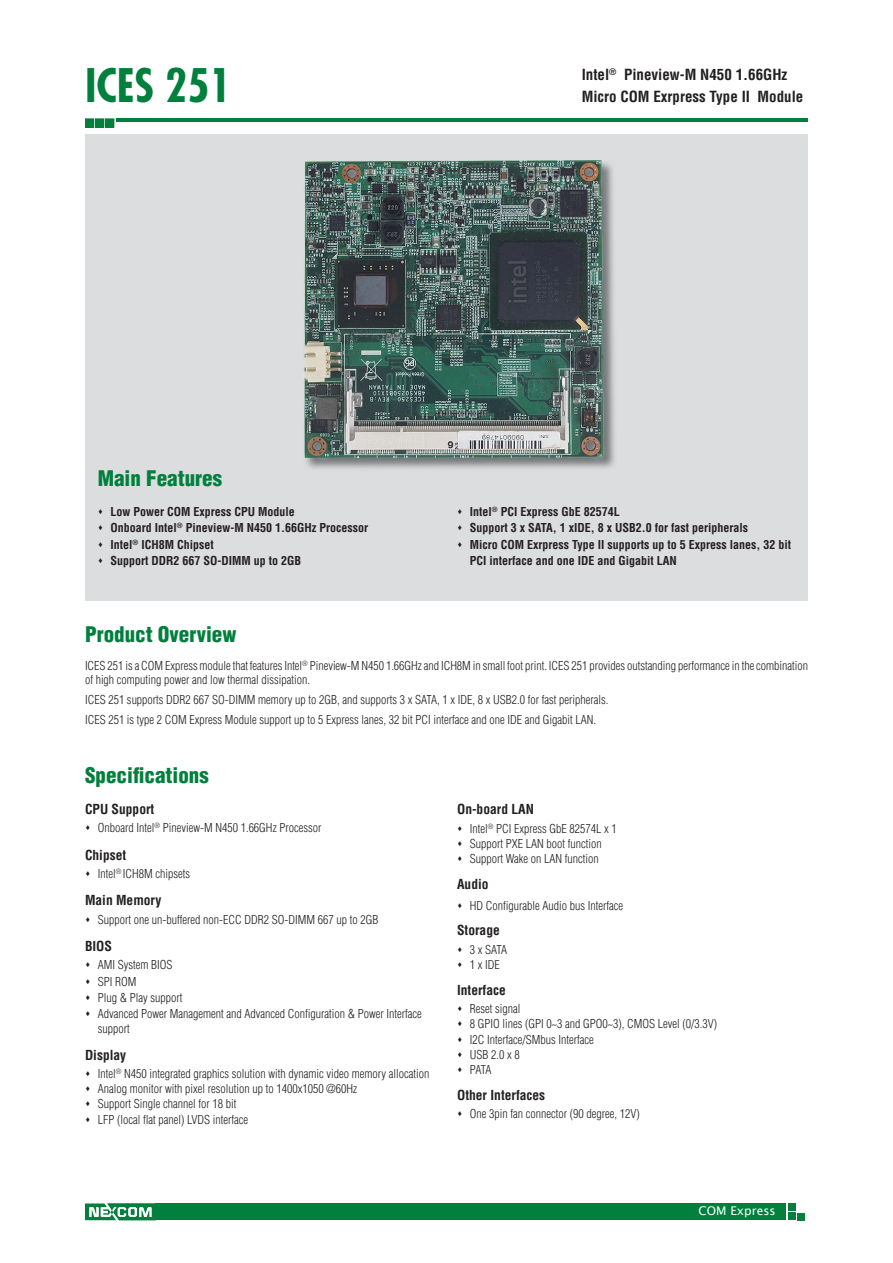
<style>
.page{position:relative;width:893px;height:1263px;background:#fff}
.page>*{position:absolute;margin:0;border:0;box-sizing:border-box;transform-origin:0 0}
.t1{font:700 condensed 45px "Futura";color:#007f3d}
.t2{font:900 condensed 21px "Helvetica";color:#007f3d}
.t3{font:700 condensed 15px/22.5px "Helvetica";color:#231f20}
.t4{font:700 condensed 13.5px "Helvetica";color:#231f20}
.t5{font:300 condensed 12px/15.1px "Helvetica";color:#231f20}
.t6{font:700 condensed 12px/16.5px "Helvetica";color:#231f20}
.t7{font:12px "Lucida Sans";color:#fff}
</style>
<div class="page">
<svg style="left:85px;top:1204px;width:71px;height:16px"></svg>
<div style="left:156px;top:1204px;width:630px;height:16px;background:#007f3d"></div>
<div style="left:788px;top:1203px;width:7px;height:7px;background:#007f3d"></div>
<div style="left:788px;top:1213px;width:7px;height:7px;background:#007f3d"></div>
<div style="left:797px;top:1213px;width:7px;height:7px;background:#007f3d"></div>
<div style="left:85px;top:135px;width:723px;height:466px;background:#dcddde"></div>
<hr style="left:116px;top:119px;width:692px;height:3px;background:#007f3d">
<svg style="left:85px;top:118px;width:29px;height:10px"></svg>
<img style="left:303px;top:162px;width:312px;height:307px">
<img style="left:304px;top:160px;width:300px;height:298px">
<h1 class="t1" style="left:85px;top:66px;width:148px">ICES 251</h1>
<h2 class="t2" style="left:98px;top:470px;width:126px">Main Features</h2>
<p class="t3" style="left:582px;top:64px;width:223px">Intel<sup>®</sup> Pineview-M N450 1.66GHz<br>Micro COM Exrpress Type II Module</p>
<p class="t6" style="left:111px;top:504px;width:259px">Low Power COM Express CPU Module<br>Onboard Intel<sup>®</sup> Pineview-M N450 1.66GHz Processor Intel<sup>®</sup> ICH8M Chipset<br>Support DDR2 667 SO-DIMM up to 2GB</p>
<p class="t6" style="left:470px;top:504px;width:323px">Intel<sup>®</sup> PCI Express GbE 82574L<br>Support 3 x SATA, 1 xIDE, 8 x USB2.0 for fast peripherals<br>Micro COM Exrpress Type II supports up to 5 Express lanes, 32 bit PCI interface and one IDE and Gigabit LAN</p>
<h2 class="t2" style="left:85px;top:626px;width:153px">Product Overview</h2>
<p class="t5" style="left:85px;top:660px;width:724px;line-height:13.5px">ICES 251 is a COM Express module that features Intel<sup>®</sup> Pineview-M N450 1.66GHz and ICH8M in small foot print. ICES 251 provides outstanding performance in the combination of high computing power and low thermal dissipation.</p>
<p class="t5" style="left:85px;top:691px;width:525px;line-height:20px">ICES 251 supports DDR2 667 SO-DIMM memory up to 2GB, and supports 3 x SATA, 1 x IDE, 8 x USB2.0 for fast peripherals.<br>ICES 251 is type 2 COM Express Module support up to 5 Express lanes, 32 bit PCI interface and one IDE and Gigabit LAN.</p>
<h2 class="t2" style="left:85px;top:767px;width:125px">Specifications</h2>
<p class="t4" style="left:85px;top:804px;width:71px">CPU Support</p>
<p class="t5" style="left:98px;top:821px;width:225px">Onboard Intel<sup>®</sup> Pineview-M N450 1.66GHz Processor</p>
<p class="t4" style="left:85px;top:849px;width:43px">Chipset</p>
<p class="t5" style="left:98px;top:867px;width:94px">Intel<sup>®</sup> ICH8M chipsets</p>
<p class="t4" style="left:85px;top:895px;width:78px">Main Memory</p>
<p class="t5" style="left:98px;top:913px;width:282px">Support one un-buffered non-ECC DDR2 SO-DIMM 667 up to 2GB</p>
<p class="t4" style="left:85px;top:941px;width:29px">BIOS</p>
<p class="t5" style="left:98px;top:958px;width:325px;line-height:16.4px">AMI System BIOS<br>SPI ROM<br>Plug &amp; Play support<br>Advanced Power Management and Advanced Configuration &amp; Power Interface</p>
<p class="t5" style="left:98px;top:1022px;width:33px">support</p>
<p class="t4" style="left:85px;top:1050px;width:43px">Display</p>
<p class="t5" style="left:98px;top:1067px;width:333px">Intel<sup>®</sup> N450 integrated graphics solution with dynamic video memory allocation Analog monitor with pixel resolution up to 1400x1050 @60Hz<br>Support Single channel for 18 bit<br>LFP (local flat panel) LVDS interface</p>
<p class="t4" style="left:457px;top:804px;width:78px">On-board LAN</p>
<p class="t5" style="left:470px;top:822px;width:148px">Intel<sup>®</sup> PCI Express GbE 82574L x 1<br>Support PXE LAN boot function<br>Support Wake on LAN function</p>
<p class="t4" style="left:457px;top:879px;width:33px">Audio</p>
<p class="t5" style="left:470px;top:899px;width:155px">HD Configurable Audio bus Interface</p>
<p class="t4" style="left:457px;top:925px;width:44px">Storage</p>
<p class="t5" style="left:470px;top:943px;width:39px">3 x SATA<br>1 x IDE</p>
<p class="t4" style="left:457px;top:985px;width:50px">Interface</p>
<p class="t5" style="left:470px;top:1002px;width:249px">Reset signal<br>8 GPIO lines (GPI 0~3 and GPO0~3), CMOS Level (0/3.3V)<br>I2C Interface/SMbus Interface<br>USB 2.0 x 8<br>PATA</p>
<p class="t4" style="left:457px;top:1089px;width:90px">Other Interfaces</p>
<p class="t5" style="left:470px;top:1107px;width:171px">One 3pin fan connector (90 degree, 12V)</p>
<p class="t7" style="left:698px;top:1204px;width:78px">COM Express</p>
</div>
